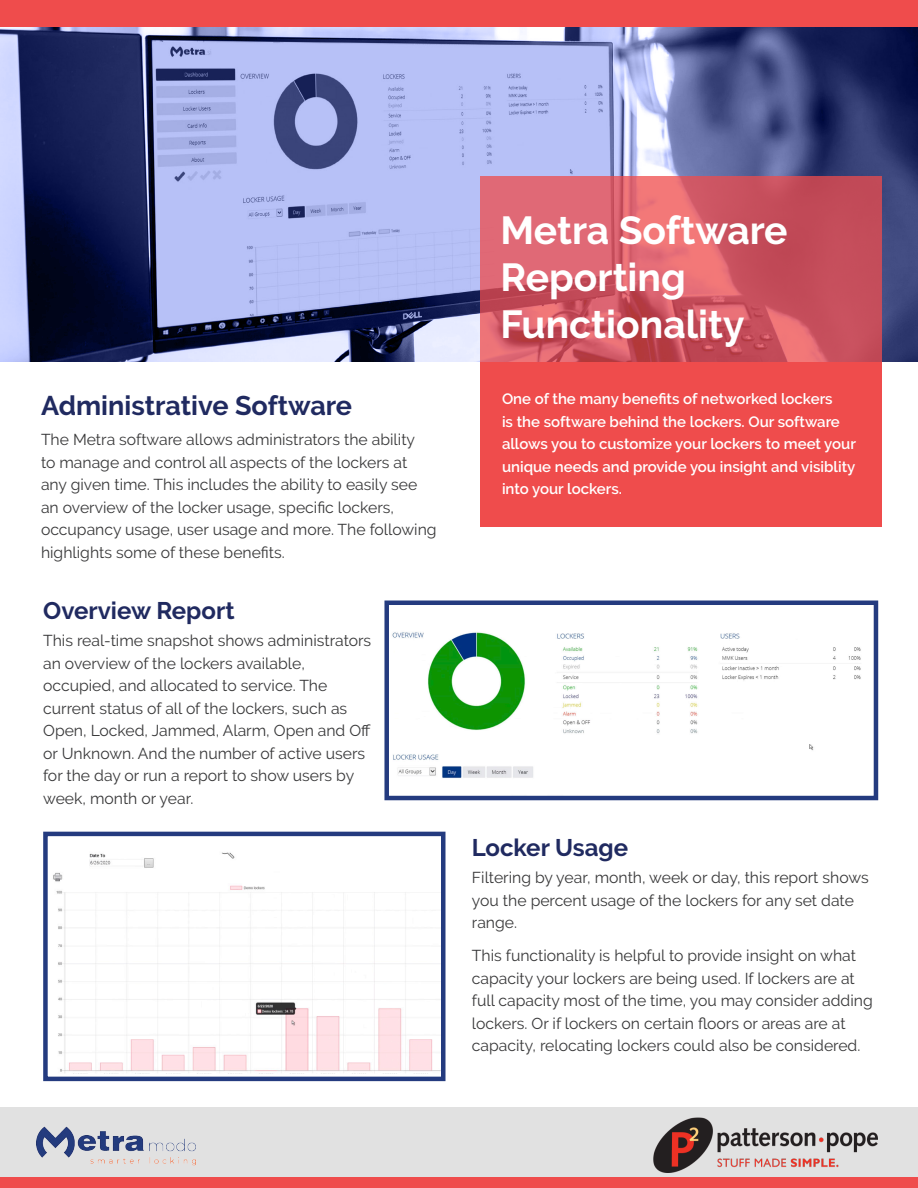
<style>
.page{position:relative;width:918px;height:1188px;background:#fff}
.page>*{position:absolute;margin:0;border:0;box-sizing:border-box;transform-origin:0 0}
.t1{font:700 39px/46.8px "Raleway";color:#fff}
.t2{font:700 27px "Raleway";color:#202a60}
.t3{font:700 24px "Raleway";color:#202a60}
.t4{font:15.75px/22.5px "Raleway";color:#383839}
.t5{font:600 15px/22.5px "Raleway";color:#fff}
</style>
<div class="page">
<svg style="left:0;top:26px;width:918px;height:335px;background:#767fb0"></svg>
<div style="left:0;top:0;width:918px;height:26px;background:#ef4c4c"></div>
<div style="left:0;top:1107px;width:918px;height:81px;background:#e1e1e1"></div>
<div style="left:0;top:1178px;width:918px;height:10px;background:#ef4c4c"></div>
<svg style="left:480px;top:176px;width:401px;height:351px;background:#df5359"></svg>
<img style="left:36px;top:1126px;width:160px;height:40px">
<img style="left:652px;top:1117px;width:227px;height:61px">
<img style="left:392px;top:632px;width:469px;height:146px">
<div style="left:384px;top:601px;width:494px;height:199px;border:4px solid #243b7f"></div>
<img style="left:53px;top:852px;width:388px;height:222px">
<div style="left:43px;top:832px;width:403px;height:249px;border:4px solid #243b7f"></div>
<p class="t2" style="left:41px;top:390px;width:312px">Administrative Software</p>
<p class="t4" style="left:41px;top:429px;width:397px">The Metra software allows administrators the ability<br>to manage and control all aspects of the lockers at any given time. This includes the ability to easily see an overview of the locker usage, specific lockers, occupancy usage, user usage and more. The following highlights some of these benefits.</p>
<p class="t3" style="left:43px;top:597px;width:193px">Overview Report</p>
<p class="t4" style="left:43px;top:629px;width:330px">This real-time snapshot shows administrators an overview of the lockers available, occupied, and allocated to service. The current status of all of the lockers, such as Open, Locked, Jammed, Alarm, Open and Off or Unknown. And the number of active users for the day or run a report to show users by week, month or year.</p>
<p class="t1" style="left:501px;top:207px;width:288px">Metra Software</p>
<p class="t1" style="left:501px;top:254px;width:245px">Reporting<br>Functionality</p>
<p class="t5" style="left:502px;top:388px;width:356px">One of the many benefits of networked lockers<br>is the software behind the lockers. Our software allows you to customize your lockers to meet your unique needs and provide you insight and visiblity into your lockers.</p>
<p class="t3" style="left:472px;top:834px;width:158px">Locker Usage</p>
<p class="t4" style="left:472px;top:866px;width:398px">Filtering by year, month, week or day, this report shows you the percent usage of the lockers for any set date range.</p>
<p class="t4" style="left:472px;top:944px;width:402px">This functionality is helpful to provide insight on what capacity your lockers are being used. If lockers are at full capacity most of the time, you may consider adding lockers. Or if lockers on certain floors or areas are at capacity, relocating lockers could also be considered.</p>
</div>
